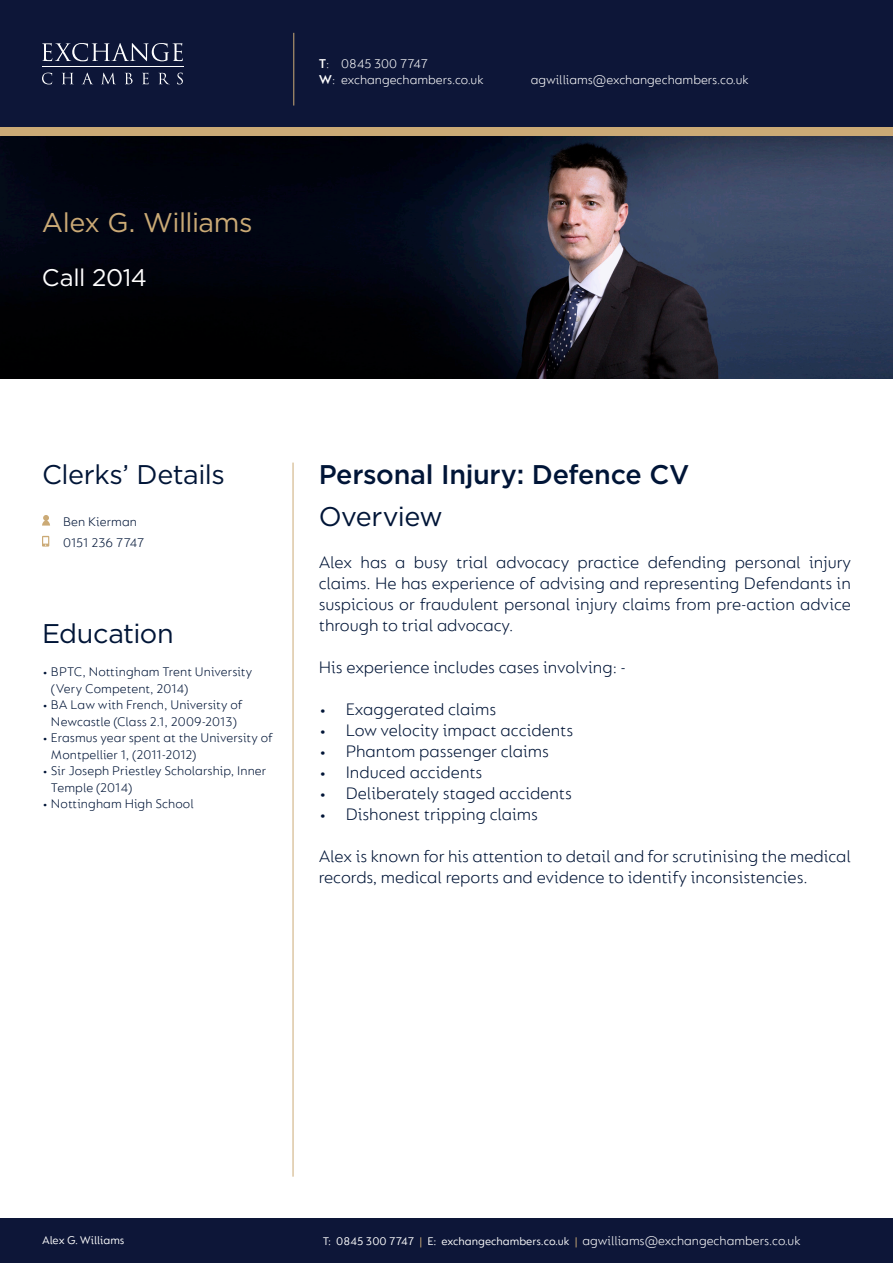
<style>
.page{position:relative;width:893px;height:1263px;background:#fff}
.page>*{position:absolute;margin:0;border:0;box-sizing:border-box;transform-origin:0 0}
.t1{font:27px "Gotham";letter-spacing:-.015em;color:#001537}
.t2{font:500 27px "Gotham";letter-spacing:-.01em;color:#001537}
.t3{font:27px "Gotham";letter-spacing:-.02em;color:#cbaa76}
.t4{font:24px "Gotham";letter-spacing:-.015em;color:#fff}
.t5{font:300 18px/21px "FS Lucas";color:#001537;text-align:justify}
.t6{font:300 13.5px/16.5px "FS Lucas";letter-spacing:.005em;color:#001537}
.t7{font:300 13.5px/16.2px "FS Lucas";color:#fff}
.t8{font:12px "FS Lucas";color:#fff}
.s1{font-weight:600}
.s2{color:#cbaa76}
</style>
<div class="page">
<div style="left:0;top:64px;width:893px;height:72px;background:#cbaa76"></div>
<div style="left:0;top:0;width:893px;height:127px;background:#0d1638"></div>
<div style="left:0;top:1219px;width:893px;height:44px;background:#0d1638"></div>
<hr style="left:42px;top:67px;width:142px;height:1px;background:#fff">
<svg style="left:42px;top:43px;width:141px;height:18px"></svg>
<svg style="left:42px;top:73px;width:10px;height:11px"></svg>
<svg style="left:62px;top:73px;width:11px;height:11px"></svg>
<svg style="left:82px;top:73px;width:11px;height:11px"></svg>
<svg style="left:102px;top:73px;width:13px;height:11px"></svg>
<svg style="left:125px;top:73px;width:8px;height:11px"></svg>
<svg style="left:142px;top:73px;width:7px;height:11px"></svg>
<svg style="left:159px;top:73px;width:10px;height:11px"></svg>
<svg style="left:177px;top:73px;width:6px;height:11px"></svg>
<hr style="left:293px;top:33px;width:1px;height:73px;background:#cbaa76">
<hr style="left:293px;top:463px;width:1px;height:714px;background:#cbaa76">
<img style="left:0;top:136px;width:893px;height:242px">
<svg style="left:42px;top:536px;width:7px;height:11px"></svg>
<svg style="left:42px;top:515px;width:8px;height:11px"></svg>
<p class="t3" style="left:42px;top:205px;width:212px">Alex G. Williams</p>
<p class="t4" style="left:42px;top:262px;width:107px">Call 2014</p>
<p class="t7" style="left:319px;top:55px;width:166px"><span class="s1">T</span>: 0845 300 7747<br><span class="s1">W</span>: exchangechambers.co.uk</p>
<p class="t7" style="left:531px;top:71px;width:219px">agwilliams@exchangechambers.co.uk</p>
<p class="t1" style="left:42px;top:457px;width:184px">Clerks’ Details</p>
<p class="t6" style="left:63px;top:513px;width:75px">Ben Kierman</p>
<p class="t6" style="left:63px;top:534px;width:83px">0151 236 7747</p>
<p class="t1" style="left:42px;top:616px;width:133px">Education</p>
<p class="t6" style="left:51px;top:663px;width:203px;text-indent:-9px">• BPTC, Nottingham Trent University (Very Competent, 2014)</p>
<p class="t6" style="left:42px;top:696px;width:202px;text-align:center">• BA Law with French, University of<br>Newcastle (Class 2.1, 2009-2013)</p>
<p class="t6" style="left:51px;top:729px;width:223px;text-indent:-9px">• Erasmus year spent at the University of<br>Montpellier 1, (2011-2012)</p>
<p class="t6" style="left:51px;top:762px;width:217px;text-indent:-9px">• Sir Joseph Priestley Scholarship, Inner<br>Temple (2014)</p>
<p class="t6" style="left:42px;top:795px;width:153px">• Nottingham High School</p>
<p class="t2" style="left:319px;top:456px;width:372px">Personal Injury: Defence CV</p>
<p class="t1" style="left:319px;top:499px;width:126px">Overview</p>
<p class="t5" style="left:319px;top:551px;width:534px">Alex has a busy trial advocacy practice defending personal injury claims. He has experience of advising and representing Defendants in suspicious or fraudulent personal injury claims from pre-action advice through to trial advocacy.</p>
<p class="t5" style="left:319px;top:656px;width:308px">His experience includes cases involving: -</p>
<p class="t5" style="left:319px;top:698px;width:179px">• Exaggerated claims</p>
<p class="t5" style="left:319px;top:719px;width:256px">• Low velocity impact accidents</p>
<p class="t5" style="left:319px;top:740px;width:232px">• Phantom passenger claims</p>
<p class="t5" style="left:319px;top:761px;width:165px">• Induced accidents</p>
<p class="t5" style="left:319px;top:782px;width:255px">• Deliberately staged accidents</p>
<p class="t5" style="left:319px;top:803px;width:221px">• Dishonest tripping claims</p>
<p class="t5" style="left:319px;top:845px;width:534px">Alex is known for his attention to detail and for scrutinising the medical records, medical reports and evidence to identify inconsistencies.</p>
<p class="t7" style="left:583px;top:1233px;width:219px">agwilliams@exchangechambers.co.uk</p>
<p class="t8" style="left:42px;top:1233px;width:84px">Alex G. Williams</p>
<p class="t8" style="left:323px;top:1235px;width:256px">T: 0845 300 7747 <span class="s2">|</span> E: exchangechambers.co.uk <span class="s2">|</span></p>
</div>
